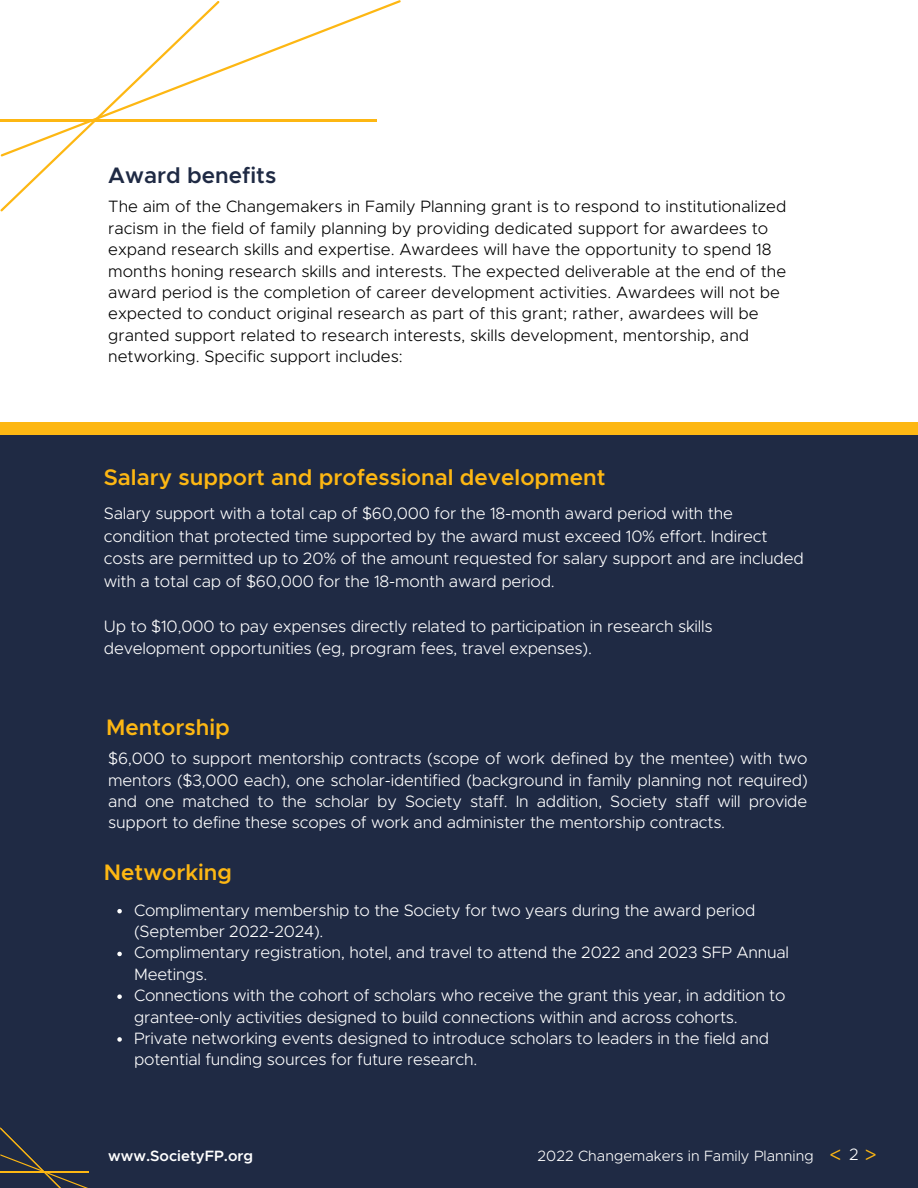
<style>
.page{position:relative;width:918px;height:1188px;background:#fff}
.page>*{position:absolute;margin:0;border:0;box-sizing:border-box;transform-origin:0 0}
.t1{font:600 22.5px "Metropolis";color:#fdb713}
.t2{font:600 22.5px "Metropolis";color:#1f2a44}
.t3{font:21px "Metropolis";color:#fdb713}
.t4{font:300 16.5px/21.3px "Metropolis";letter-spacing:-.015em;color:#fff}
.t5{font:300 16.5px/21.3px "Metropolis";color:#000}
.t6{font:300 15px "Metropolis";color:#fff}
.t7{font:600 15px "Metropolis";color:#fff}
</style>
<div class="page">
<div style="left:0;top:428px;width:918px;height:760px;background:#1f2a44"></div>
<svg style="left:0;top:1127px;width:89px;height:61px"></svg>
<div style="left:0;top:422px;width:918px;height:12px;background:#fdb713"></div>
<svg style="left:0;top:119px;width:59px;height:93px"></svg>
<hr style="left:0;top:120px;width:377px;height:2px;background:#fdb713">
<svg style="left:1px;top:0;width:400px;height:157px"></svg>
<svg style="left:117px;top:909px;width:5px;height:4px"></svg>
<svg style="left:117px;top:952px;width:5px;height:4px"></svg>
<svg style="left:117px;top:994px;width:5px;height:5px"></svg>
<svg style="left:117px;top:1037px;width:5px;height:5px"></svg>
<p class="t2" style="left:108px;top:165px;width:169px">Award benefits</p>
<p class="t5" style="left:108px;top:197px;width:680px">The aim of the Changemakers in Family Planning grant is to respond to institutionalized racism in the field of family planning by providing dedicated support for awardees to expand research skills and expertise. Awardees will have the opportunity to spend 18 months honing research skills and interests. The expected deliverable at the end of the award period is the completion of career development activities. Awardees will not be expected to conduct original research as part of this grant; rather, awardees will be granted support related to research interests, skills development, mentorship, and networking. Specific support includes:</p>
<p class="t1" style="left:104px;top:468px;width:503px">Salary support and professional development</p>
<p class="t4" style="left:104px;top:503px;width:701px;line-height:22.5px">Salary support with a total cap of $60,000 for the 18-month award period with the condition that protected time supported by the award must exceed 10% effort. Indirect costs are permitted up to 20% of the amount requested for salary support and are included with a total cap of $60,000 for the 18-month award period.</p>
<p class="t4" style="left:104px;top:616px;width:610px;line-height:22.5px">Up to $10,000 to pay expenses directly related to participation in research skills development opportunities (eg, program fees, travel expenses).</p>
<p class="t1" style="left:106px;top:717px;width:125px">Mentorship</p>
<p class="t4" style="left:108px;top:749px;width:701px;text-align:justify">$6,000 to support mentorship contracts (scope of work defined by the mentee) with two mentors ($3,000 each), one scholar-identified (background in family planning not required) and one matched to the scholar by Society staff. In addition, Society staff will provide support to define these scopes of work and administer the mentorship contracts.</p>
<p class="t1" style="left:104px;top:862px;width:130px">Networking</p>
<p class="t4" style="left:134px;top:900px;width:623px">Complimentary membership to the Society for two years during the award period (September 2022-2024).</p>
<p class="t4" style="left:134px;top:943px;width:656px">Complimentary registration, hotel, and travel to attend the 2022 and 2023 SFP Annual<br>Meetings.</p>
<p class="t4" style="left:134px;top:986px;width:653px">Connections with the cohort of scholars who receive the grant this year, in addition to grantee-only activities designed to build connections within and across cohorts.</p>
<p class="t4" style="left:134px;top:1028px;width:637px">Private networking events designed to introduce scholars to leaders in the field and potential funding sources for future research.</p>
<p class="t7" style="left:108px;top:1149px;width:147px">www.SocietyFP.org</p>
<p class="t6" style="left:538px;top:1149px;width:278px">2022 Changemakers in Family Planning</p>
<p class="t4" style="left:849px;top:1145px;width:11px">2</p>
<p class="t3" style="left:830px;top:1145px;width:14px">&lt;</p>
<p class="t3" style="left:864px;top:1145px;width:14px">&gt;</p>
</div>
